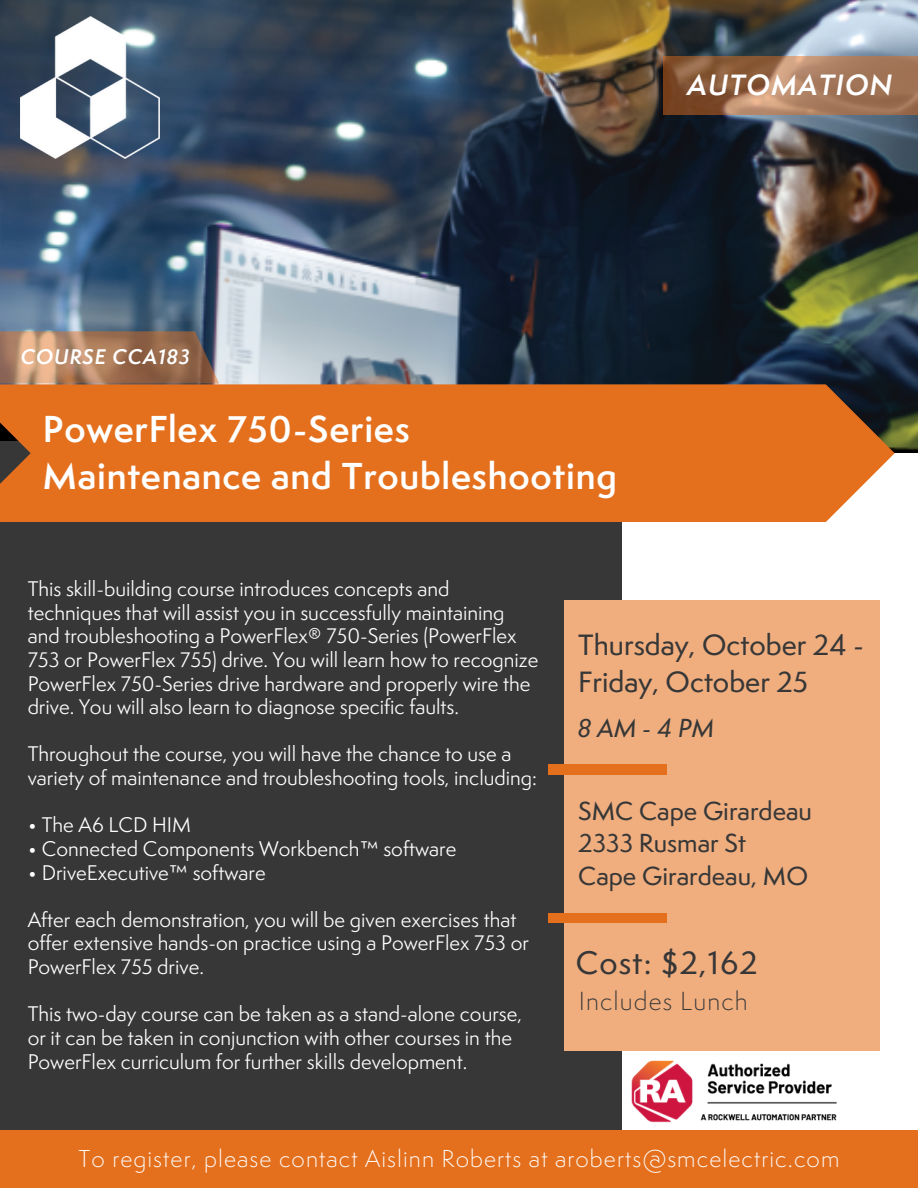
<style>
.page{position:relative;width:918px;height:1188px;background:#fff}
.page>*{position:absolute;margin:0;border:0;box-sizing:border-box;transform-origin:0 0}
.t1{font:600 34.5px/47.2px "Semplicita Pro";letter-spacing:.02em;color:#fff}
.t2{font:500 30px "Semplicita Pro";letter-spacing:.04em;color:#373737}
.t3{font:500 27px/37.2px "Semplicita Pro";color:#373737}
.t4{font:italic 600 27px "Semplicita Pro";letter-spacing:.045em;color:#fff}
.t5{font:500 24px/32.7px "Semplicita Pro";color:#373737}
.t6{font:300 24px "Semplicita Pro";letter-spacing:.045em;color:#373737}
.t7{font:24px "Semplicita Pro Med It";letter-spacing:.12em;color:#373737}
.t8{font:300 22.5px "Semplicita Pro";letter-spacing:.045em;color:#fff}
.t9{font:19.5px/23.7px "Semplicita Pro";color:#fff}
.t10{font:italic 600 19.5px "Semplicita Pro";letter-spacing:.045em;color:#fff}
</style>
<div class="page">
<img style="left:0;top:0;width:918px;height:453px">
<svg style="left:663px;top:56px;width:255px;height:59px"></svg>
<img style="left:21px;top:17px;width:138px;height:141px">
<div style="left:0;top:442px;width:621px;height:746px;background:#373737"></div>
<div style="left:0;top:384px;width:895px;height:138px;background:#e4701e"></div>
<div style="left:565px;top:601px;width:315px;height:450px;background:#f0ae7f"></div>
<div style="left:548px;top:765px;width:119px;height:10px;background:#e4701e"></div>
<div style="left:548px;top:913px;width:119px;height:10px;background:#e4701e"></div>
<div style="left:0;top:1130px;width:918px;height:58px;background:#e4701e"></div>
<svg style="left:0;top:331px;width:219px;height:53px"></svg>
<img style="left:631px;top:1060px;width:206px;height:63px">
<p class="t4" style="left:687px;top:65px;width:206px">AUTOMATION</p>
<h1 class="t10" style="left:21px;top:343px;width:171px">COURSE CCA183</h1>
<p class="t1" style="left:43px;top:405px;width:575px">PowerFlex 750-Series<br>Maintenance and Troubleshooting</p>
<p class="t9" style="left:28px;top:577px;width:512px">This skill-building course introduces concepts and techniques that will assist you in successfully maintaining and troubleshooting a PowerFlex® 750-Series (PowerFlex 753 or PowerFlex 755) drive. You will learn how to recognize PowerFlex 750-Series drive hardware and properly wire the drive. You will also learn to diagnose specific faults.</p>
<p class="t9" style="left:28px;top:742px;width:511px">Throughout the course, you will have the chance to use a variety of maintenance and troubleshooting tools, including:</p>
<h4 class="t9" style="left:28px;top:813px;width:165px">• The A6 LCD HIM</h4>
<h3 class="t9" style="left:28px;top:836px;width:430px">• Connected Components Workbench™ software</h3>
<h6 class="t9" style="left:28px;top:860px;width:240px">• DriveExecutive™ software</h6>
<h3 class="t9" style="left:28px;top:907px;width:503px">After each demonstration, you will be given exercises that offer extensive hands-on practice using a PowerFlex 753 or<br>PowerFlex 755 drive.</h3>
<h5 class="t9" style="left:28px;top:1002px;width:496px">This two-day course can be taken as a stand-alone course, or it can be taken in conjunction with other courses in the<br>PowerFlex curriculum for further skills development.</h5>
<p class="t3" style="left:578px;top:626px;width:287px">Thursday, October 24 -<br>Friday, October 25</p>
<p class="t7" style="left:577px;top:711px;width:138px">8AM-4PM</p>
<p class="t5" style="left:578px;top:794px;width:235px">SMC Cape Girardeau<br>2333 Rusmar St<br>Cape Girardeau, MO</p>
<p class="t2" style="left:576px;top:941px;width:184px">Cost: $2,162</p>
<p class="t6" style="left:579px;top:985px;width:171px">Includes Lunch</p>
<p class="t8" style="left:79px;top:1144px;width:762px">To register, please contact Aislinn Roberts at aroberts@smcelectric.com</p>
</div>
